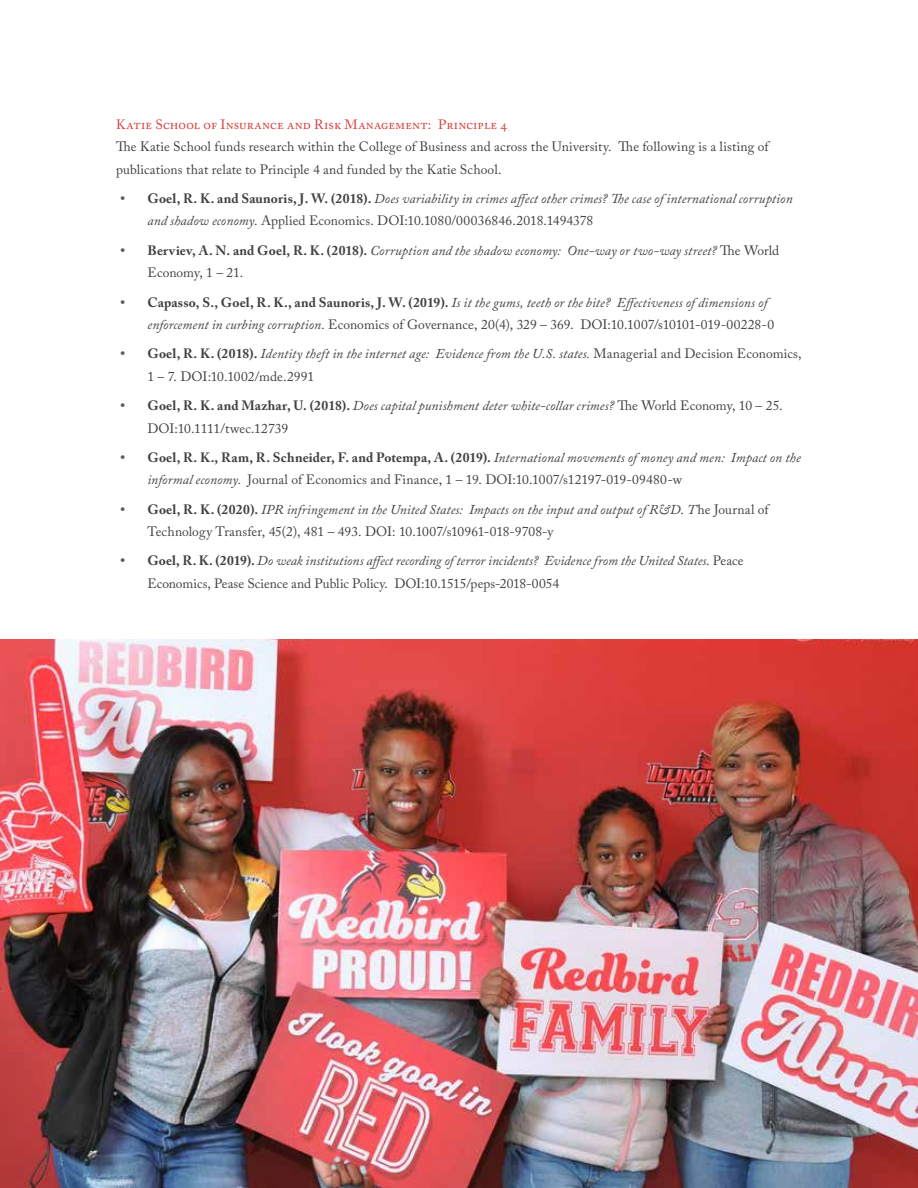
<style>
.page{position:relative;width:918px;height:1188px;background:#fff}
.page>*{position:absolute;margin:0;border:0;box-sizing:border-box;transform-origin:0 0}
.t1{font:italic 13.5px/22.5px "Adobe Caslon Pro";letter-spacing:.005em;color:#414042}
.t2{font:13.5px/22.5px "Adobe Caslon Pro";letter-spacing:.005em;color:#414042}
.t3{font:13.5px "Adobe Caslon Pro";letter-spacing:.01em;color:#d73e3a}
.s1{font-weight:700;font-style:normal;color:#58595b}
.s2{font-weight:700;font-style:normal}
.s3{font-style:normal}
.s4{font-weight:700;color:#58595b}
.s5{font-weight:700}
.s6{font-style:italic}
</style>
<div class="page">
<img style="left:0;top:640px;width:918px;height:548px">
<p class="t3" style="left:116px;top:116px;width:393px">Katie School of Insurance and Risk Management: Principle 4</p>
<p class="t2" style="left:116px;top:135px;width:656px">The Katie School funds research within the College of Business and across the University. The following is a listing of publications that relate to Principle 4 and funded by the Katie School.</p>
<p class="t1" style="left:147px;top:187px;width:647px;text-indent:-27px"><span class="s1">•</span> <span class="s2">Goel, R. K. and Saunoris, J. W. (2018).</span> Does variability in crimes affect other crimes? The case of international corruption and shadow economy<span class="s3">. Applied Economics. DOI:10.1080/00036846.2018.1494378</span></p>
<p class="t1" style="left:147px;top:239px;width:633px;text-indent:-27px"><span class="s1">•</span> <span class="s2">Berviev, A. N. and Goel, R. K. (2018).</span> Corruption and the shadow economy: One-way or two-way street? <span class="s3">The World<br>Economy, 1 – 21.</span></p>
<p class="t1" style="left:147px;top:291px;width:628px;text-indent:-27px"><span class="s1">•</span> <span class="s2">Capasso, S., Goel, R. K., and Saunoris, J. W. (2019).</span> Is it the gums, teeth or the bite? Effectiveness of dimensions of enforcement in curbing corruption. <span class="s3">Economics of Governance, 20(4), 329 – 369. DOI:10.1007/s10101-019-00228-0</span></p>
<p class="t1" style="left:147px;top:342px;width:656px;text-indent:-27px"><span class="s1">•</span> <span class="s2">Goel, R. K. (2018).</span> Identity theft in the internet age: Evidence from the U.S. states. <span class="s3">Managerial and Decision Economics,<br>1 – 7. DOI:10.1002/mde.2991</span></p>
<p class="t1" style="left:147px;top:394px;width:637px;text-indent:-27px"><span class="s1">•</span> <span class="s2">Goel, R. K. and Mazhar, U. (2018).</span> Does capital punishment deter white-collar crimes? <span class="s3">The World Economy, 10 – 25.<br>DOI:10.1111/twec.12739</span></p>
<p class="t2" style="left:147px;top:446px;width:655px;text-indent:-27px"><span class="s4">•</span> <span class="s5">Goel, R. K., Ram, R. Schneider, F. and Potempa, A. (2019).</span> <span class="s6">International movements of money and men: Impact on the informal economy.</span> Journal of Economics and Finance, 1 – 19. DOI:10.1007/s12197-019-09480-w</p>
<p class="t2" style="left:147px;top:498px;width:624px;text-indent:-27px"><span class="s4">•</span> <span class="s5">Goel, R. K. (2020).</span> <span class="s6">IPR infringement in the United States: Impacts on the input and output of R&amp;D</span>. <span class="s6">T</span>he Journal of<br>Technology Transfer, 45(2), 481 – 493. DOI: 10.1007/s10961-018-9708-y</p>
<p class="t1" style="left:147px;top:549px;width:598px;text-indent:-27px"><span class="s1">•</span> <span class="s2">Goel, R. K. (2019).</span> Do weak institutions affect recording of terror incidents? Evidence from the United States<span class="s3">. Peace<br>Economics, Pease Science and Public Policy. DOI:10.1515/peps-2018-0054</span></p>
</div>
